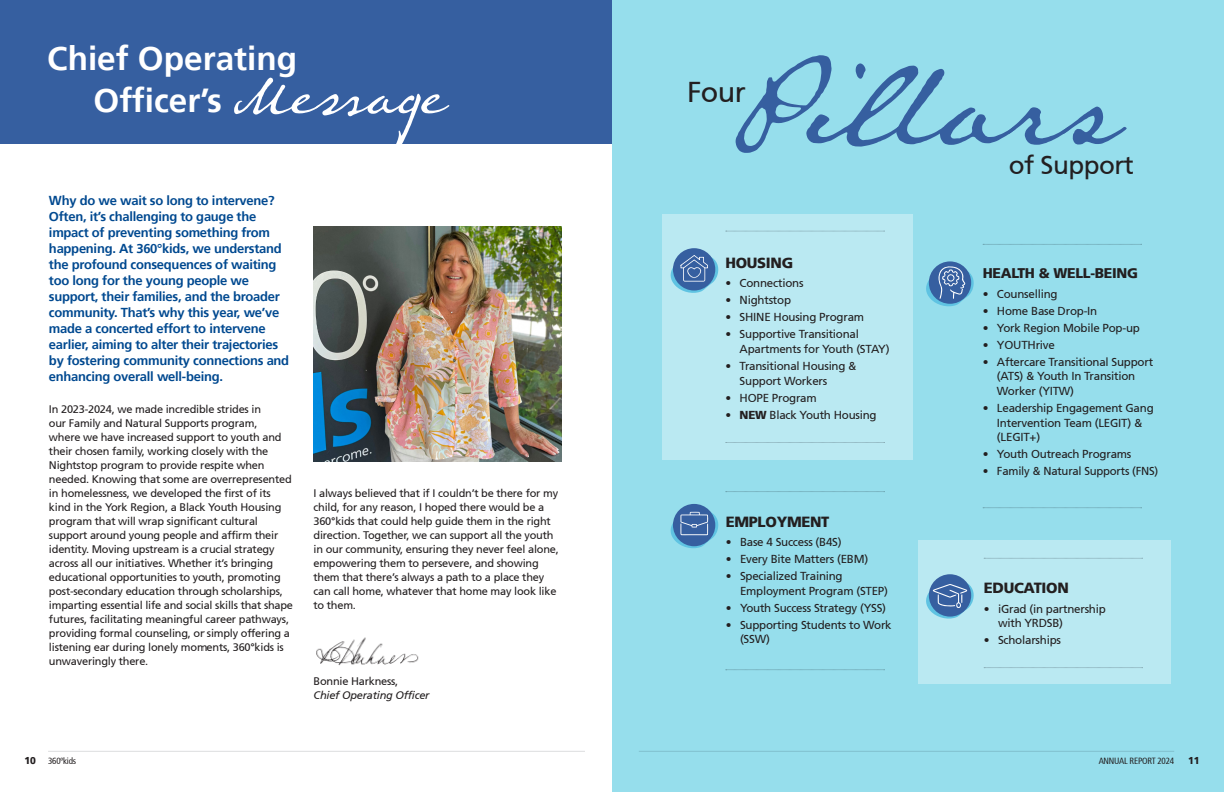
<style>
.page{position:relative;width:1224px;height:792px;background:#fff}
.page>*{position:absolute;margin:0;border:0;box-sizing:border-box;transform-origin:0 0}
.t1{font:italic 120.8px "Austin Pen";color:#365fa0}
.t2{font:italic 57.3px "Austin Pen";color:#fff}
.t3{font:700 33.3px/42px "Frutiger 65";color:#fff}
.t4{font:28.7px "Frutiger 55 Roman";color:#231f20}
.t5{font:26px "Frutiger 55 Roman";letter-spacing:-.02em;color:#231f20}
.t6{font:900 14.7px "Frutiger 75";letter-spacing:-.02em;color:#231f20}
.t7{font:900 14px "Frutiger 75";letter-spacing:-.02em;color:#231f20}
.t8{font:700 13px/16px "Frutiger 65";letter-spacing:-.02em;color:#014990}
.t9{font:11.6px/14.7px "Frutiger 55 Roman";letter-spacing:-.02em;color:#231f20}
.t10{font:11px/14px "Frutiger 55 Roman";letter-spacing:-.02em;color:#231f20}
.t11{font:italic 11px/14px "Frutiger 56";letter-spacing:-.02em;color:#231f20}
.t12{font:900 10px "Frutiger 75";color:#231f20;scale:.94 1}
.t13{font:condensed 9px "Frutiger 57";letter-spacing:-.02em;color:#231f20}
.s1{font-size:47.5px}
.s2{font-family:"Frutiger 55 Roman";font-style:normal}
.s3{font-family:"Frutiger 75";font-weight:900}
.s4{font-family:"Frutiger 75";font-weight:900;font-stretch:normal;font-size:10px}
</style>
<div class="page">
<div style="left:612px;top:0;width:612px;height:792px;background:#96deec"></div>
<div style="left:918px;top:540px;width:253px;height:144px;background:#bae9f2"></div>
<div style="left:662px;top:214px;width:250px;height:246px;background:#bae9f2"></div>
<div style="left:0;top:0;width:612px;height:144px;background:#365fa0"></div>
<img style="left:316px;top:637px;width:103px;height:29px">
<svg style="left:726px;top:442px;width:159px;height:1px"></svg>
<svg style="left:726px;top:231px;width:159px;height:1px"></svg>
<svg style="left:983px;top:244px;width:159px;height:1px"></svg>
<svg style="left:726px;top:491px;width:159px;height:1px"></svg>
<svg style="left:984px;top:558px;width:159px;height:1px"></svg>
<svg style="left:984px;top:667px;width:159px;height:1px"></svg>
<img style="left:314px;top:226px;width:247px;height:235px">
<hr style="left:639px;top:751px;width:535px;height:1px;background:#dcdddf">
<svg style="left:673px;top:248px;width:42px;height:43px"></svg>
<svg style="left:670px;top:251px;width:49px;height:42px"></svg>
<svg style="left:929px;top:574px;width:42px;height:43px"></svg>
<svg style="left:926px;top:577px;width:48px;height:42px"></svg>
<svg style="left:929px;top:261px;width:42px;height:43px"></svg>
<svg style="left:926px;top:265px;width:48px;height:42px"></svg>
<div style="left:673px;top:504px;width:42px;height:42px;background:#365fa0;border-radius:50%"></div>
<svg style="left:670px;top:507px;width:49px;height:42px"></svg>
<p class="t3" style="left:94px;top:38px;width:205px;text-indent:-46px">Chief Operating<br>Officer’s</p>
<p class="t2" style="left:235px;top:58px;width:252px"><span class="s1">M</span>essage</p>
<p class="t8" style="left:49px;top:193px;width:242px">Why do we wait so long to intervene?<br>Often, it’s challenging to gauge the impact of preventing something from happening. At 360°kids, we understand the profound consequences of waiting too long for the young people we support, their families, and the broader community. That’s why this year, we’ve made a concerted effort to intervene earlier, aiming to alter their trajectories by fostering community connections and enhancing overall well-being.</p>
<p class="t10" style="left:49px;top:402px;width:246px">In 2023-2024, we made incredible strides in<br>our Family and Natural Supports program,<br>where we have increased support to youth and their chosen family, working closely with the Nightstop program to provide respite when needed. Knowing that some are overrepresented in homelessness, we developed the first of its kind in the York Region, a Black Youth Housing program that will wrap significant cultural support around young people and affirm their identity. Moving upstream is a crucial strategy across all our initiatives. Whether it’s bringing educational opportunities to youth, promoting post-secondary education through scholarships, imparting essential life and social skills that shape futures, facilitating meaningful career pathways, providing formal counseling, or simply offering a listening ear during lonely moments, 360°kids is unwaveringly there.</p>
<p class="t10" style="left:314px;top:486px;width:247px">I always believed that if I couldn’t be there for my child, for any reason, I hoped there would be a 360°kids that could help guide them in the right direction. Together, we can support all the youth in our community, ensuring they never feel alone, empowering them to persevere, and showing them that there’s always a path to a place they can call home, whatever that home may look like to them.</p>
<p class="t11" style="left:314px;top:674px;width:117px"><span class="s2">Bonnie Harkness,<br></span>Chief Operating Officer</p>
<p class="t1" style="left:740px;top:27px;width:464px">Pillars</p>
<p class="t5" style="left:1009px;top:150px;width:127px">of Support</p>
<p class="t4" style="left:687px;top:75px;width:60px">Four</p>
<p class="t6" style="left:725px;top:254px;width:69px">HOUSING</p>
<p class="t9" style="left:725px;top:276px;width:80px">• Connections</p>
<p class="t9" style="left:725px;top:293px;width:67px">• Nightstop</p>
<p class="t9" style="left:725px;top:310px;width:140px">• SHINE Housing Program</p>
<p class="t9" style="left:740px;top:327px;width:151px;text-indent:-14px">• Supportive Transitional<br>Apartments for Youth (STAY)</p>
<p class="t9" style="left:740px;top:359px;width:118px;text-indent:-14px">• Transitional Housing &amp;<br>Support Workers</p>
<p class="t9" style="left:725px;top:390px;width:93px">• HOPE Program</p>
<p class="t9" style="left:725px;top:407px;width:153px"><span class="s3">• NEW</span> Black Youth Housing</p>
<p class="t6" style="left:726px;top:512px;width:105px">EMPLOYMENT</p>
<p class="t9" style="left:726px;top:535px;width:117px">• Base 4 Success (B4S)</p>
<p class="t9" style="left:726px;top:552px;width:144px">• Every Bite Matters (EBM)</p>
<p class="t9" style="left:740px;top:569px;width:149px;text-indent:-14px">• Specialized Training<br>Employment Program (STEP)</p>
<p class="t9" style="left:726px;top:600px;width:162px">• Youth Success Strategy (YSS)</p>
<p class="t9" style="left:740px;top:617px;width:153px;text-indent:-14px">• Supporting Students to Work (SSW)</p>
<p class="t7" style="left:983px;top:265px;width:157px">HEALTH &amp; WELL-BEING</p>
<p class="t9" style="left:983px;top:286px;width:76px">• Counselling</p>
<p class="t9" style="left:983px;top:303px;width:116px">• Home Base Drop-In</p>
<p class="t9" style="left:983px;top:320px;width:159px">• York Region Mobile Pop-up</p>
<p class="t9" style="left:983px;top:337px;width:74px">• YOUTHrive</p>
<p class="t9" style="left:997px;top:354px;width:158px;text-indent:-14px">• Aftercare Transitional Support (ATS) &amp; Youth In Transition<br>Worker (YITW)</p>
<p class="t9" style="left:997px;top:401px;width:158px;text-indent:-14px">• Leadership Engagement Gang<br>Intervention Team (LEGIT) &amp; (LEGIT+)</p>
<p class="t9" style="left:983px;top:447px;width:150px">• Youth Outreach Programs</p>
<p class="t9" style="left:983px;top:464px;width:177px">• Family &amp; Natural Supports (FNS)</p>
<p class="t6" style="left:984px;top:579px;width:86px">EDUCATION</p>
<p class="t9" style="left:998px;top:601px;width:109px;text-indent:-14px">• iGrad (in partnership with YRDSB)</p>
<p class="t9" style="left:984px;top:633px;width:79px">• Scholarships</p>
<p class="t13" style="left:25px;top:756px;width:53px"><span class="s4">10</span> 360ºkids</p>
<p class="t12" style="left:1188px;top:755px;width:14px">11</p>
<p class="t13" style="left:1099px;top:756px;width:77px">ANNUAL REPORT 2024</p>
</div>
